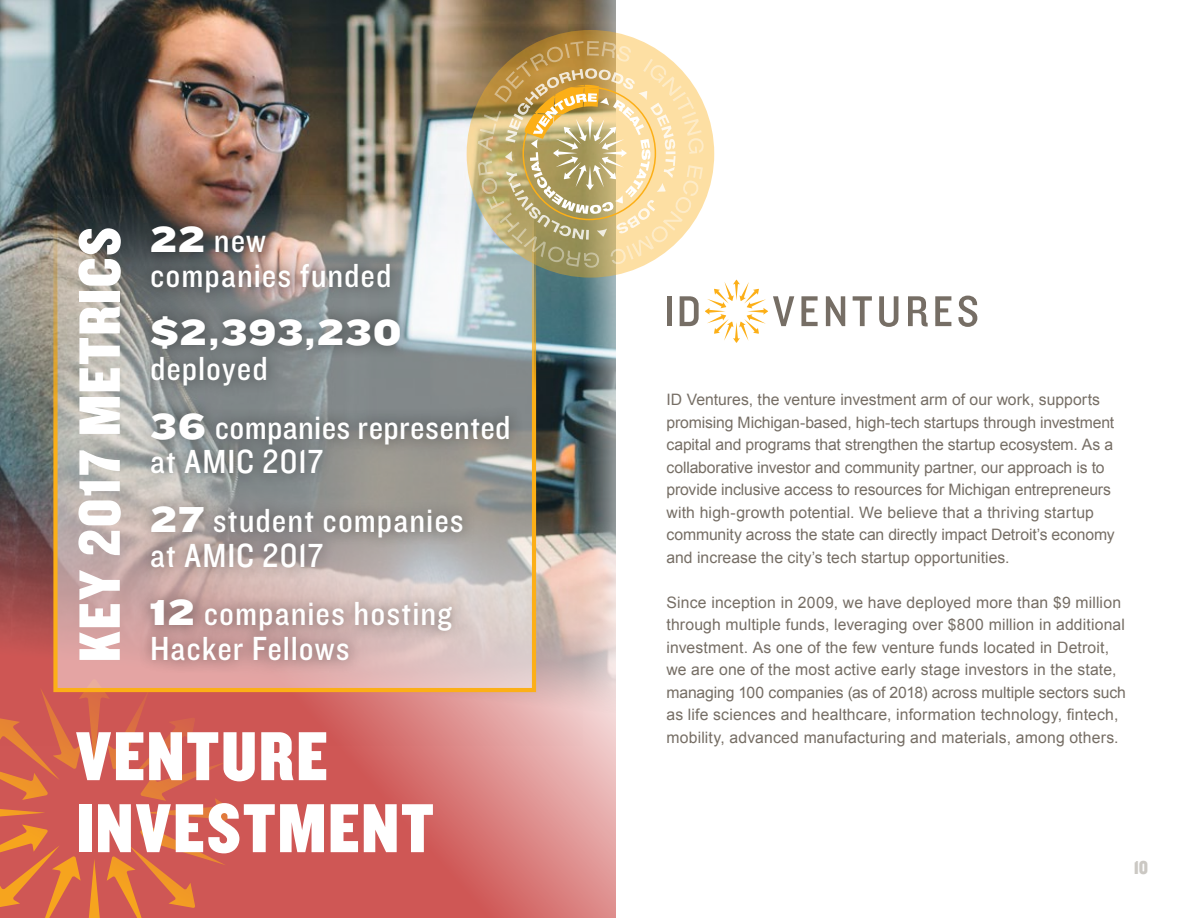
<style>
.page{position:relative;width:1188px;height:918px;background:#fff}
.page>*{position:absolute;margin:0;border:0;box-sizing:border-box;transform-origin:0 0}
.t1{font:72px/72px "Knockout 70 Full Welterwt";letter-spacing:.03em;color:#fff}
.t2{font:60.6px "Knockout 70 Full Welterwt";letter-spacing:.03em;color:#fff}
.t3{font:37.5px "Knockout 73 Full Heviweight";letter-spacing:.015em;color:#fff}
.t4{font:34.65px/58.7px "Knockout 30 Junior Welterwt";letter-spacing:.025em;color:#fff}
.t5{font:19.5px "Knockout 70 Full Welterwt";color:#cbc8c3}
.t6{font:15.75px/22.5px "Arial";color:#766e65}
.s1{font-family:"Knockout 73 Full Heviweight";font-size:37.5px}
</style>
<div class="page">
<svg style="left:236px;top:746px;width:380px;height:172px;background:#d56e6d"></svg>
<img style="left:0;top:0;width:616px;height:746px">
<hr style="left:668px;top:296px;width:4px;height:30px;background:#766e65">
<svg style="left:680px;top:296px;width:19px;height:30px"></svg>
<svg style="left:801px;top:296px;width:17px;height:30px"></svg>
<svg style="left:826px;top:296px;width:19px;height:30px"></svg>
<svg style="left:853px;top:296px;width:19px;height:30px"></svg>
<svg style="left:879px;top:296px;width:19px;height:31px"></svg>
<svg style="left:908px;top:296px;width:20px;height:30px"></svg>
<svg style="left:935px;top:296px;width:16px;height:30px"></svg>
<svg style="left:958px;top:296px;width:19px;height:31px"></svg>
<svg style="left:705px;top:280px;width:89px;height:63px"></svg>
<svg style="left:0;top:679px;width:236px;height:239px;background:#d3604d"></svg>
<svg style="left:58px;top:199px;width:473px;height:488px;background:#b19f9b"></svg>
<div style="left:53px;top:194px;width:483px;height:498px;border:4px solid #fcaf17"></div>
<div style="left:137px;top:212px;width:387px;height:463px;background:#000;opacity:.5"></div>
<svg style="left:467px;top:30px;width:247px;height:248px;background:#d0b679"></svg>
<svg style="left:478px;top:41px;width:226px;height:227px;background:#d5c08b"></svg>
<h2 class="t2" style="left:61px;top:662px;width:436px;rotate:-90deg">KEY 2017 METRICS</h2>
<h3 class="t4" style="left:150px;top:222px;width:243px;line-height:34.7px"><span class="s1">22</span> new companies funded</h3>
<h3 class="t3" style="left:150px;top:306px;width:253px">$2,393,230</h3>
<h3 class="t4" style="left:150px;top:338px;width:362px">deployed<br><span class="s1">36</span> companies represented</h3>
<h3 class="t4" style="left:150px;top:431px;width:315px">at AMIC 2017<br><span class="s1">27</span> student companies</h3>
<h3 class="t4" style="left:150px;top:524px;width:303px">at AMIC 2017<br><span class="s1">12</span> companies hosting</h3>
<h3 class="t4" style="left:150px;top:618px;width:201px">Hacker Fellows</h3>
<h1 class="t1" style="left:76px;top:718px;width:359px">VENTURE<br>INVESTMENT</h1>
<p class="t6" style="left:666px;top:389px;width:450px">ID Ventures, the venture investment arm of our work, supports promising Michigan-based, high-tech startups through investment capital and programs that strengthen the startup ecosystem. As a collaborative investor and community partner, our approach is to provide inclusive access to resources for Michigan entrepreneurs with high-growth potential. We believe that a thriving startup community across the state can directly impact Detroit’s economy and increase the city’s tech startup opportunities.</p>
<p class="t6" style="left:666px;top:591px;width:461px">Since inception in 2009, we have deployed more than $9 million through multiple funds, leveraging over $800 million in additional investment. As one of the few venture funds located in Detroit, we are one of the most active early stage investors in the state, managing 100 companies (as of 2018) across multiple sectors such as life sciences and healthcare, information technology, fintech, mobility, advanced manufacturing and materials, among others.</p>
<p class="t5" style="left:1133px;top:855px;width:16px">10</p>
</div>
